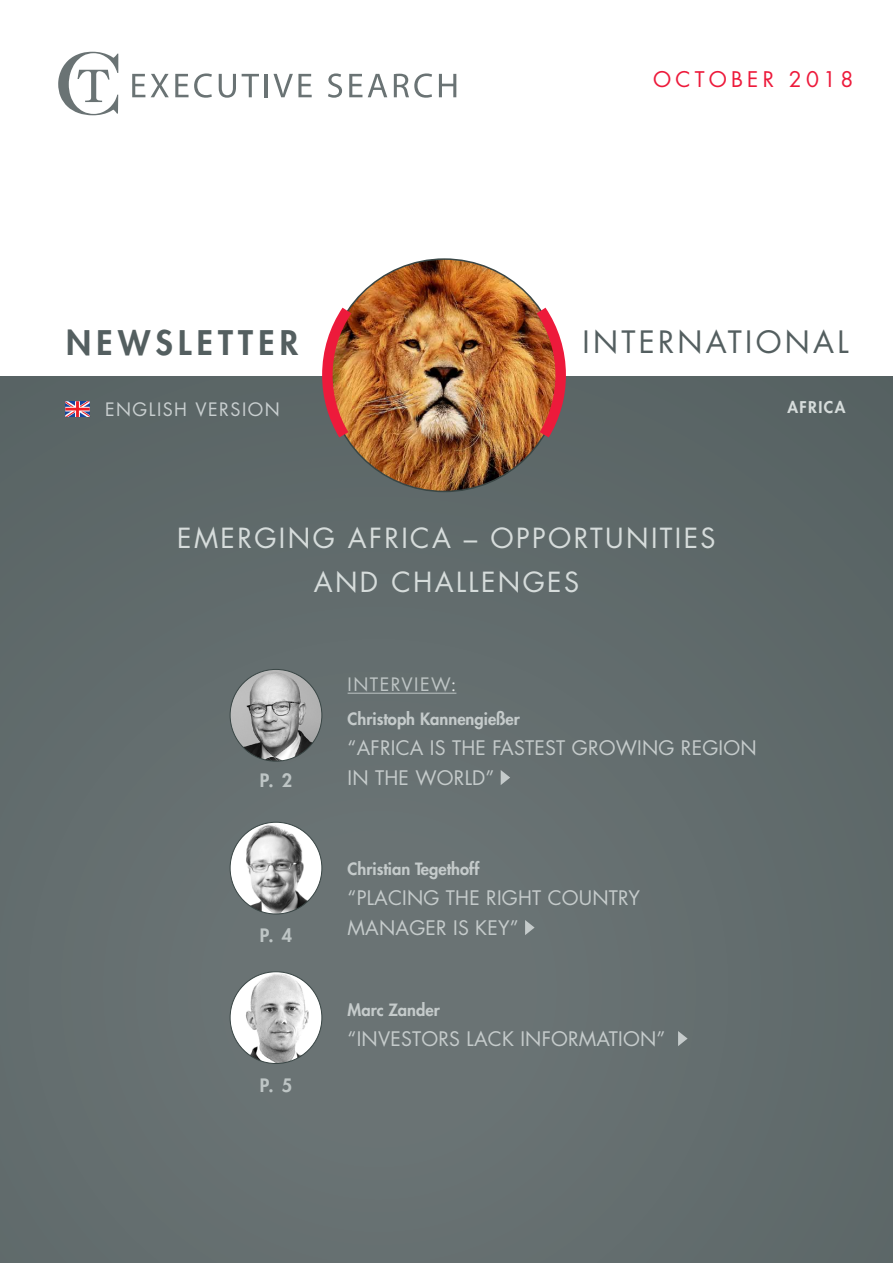
<style>
.page{position:relative;width:893px;height:1263px;background:#fff}
.page>*{position:absolute;margin:0;border:0;box-sizing:border-box;transform-origin:0 0}
.t1{font:800 33px "Futura Std";letter-spacing:.16em;color:#545f60}
.t2{font:30px "Futura Std";letter-spacing:.11em;color:#545f60}
.t3{font:27px/43.5px "Futura Std";letter-spacing:.09em;color:#d6dcdb;text-align:center}
.t4{font:21px "Futura Std";letter-spacing:.2em;color:#ed1a3b}
.t5{font:19.5px/30px "Futura Std";letter-spacing:.01em;color:#c5cbcb}
.t6{font:18px "Futura Std";letter-spacing:.08em;color:#c9cfd0}
.t7{font:18px "Futura Std";letter-spacing:.08em;color:#bec5c5}
.t8{font:800 18px "Futura Std";color:#bec5c5}
.t9{font:800 16.5px "Futura Std";color:#c5cbcb}
.t10{font:800 15.75px "Futura Std";letter-spacing:.09em;color:#d6dcdb}
.s1{color:#e7eaea}
</style>
<div class="page">
<div style="left:0;top:377px;width:893px;height:886px;background:#636d6e"></div>
<hr style="left:348px;top:693px;width:108px;height:1px;background:#bec5c5">
<svg style="left:501px;top:770px;width:9px;height:15px"></svg>
<svg style="left:525px;top:920px;width:10px;height:15px"></svg>
<svg style="left:678px;top:1031px;width:10px;height:15px"></svg>
<svg style="left:58px;top:52px;width:60px;height:63px"></svg>
<svg style="left:132px;top:74px;width:13px;height:23px"></svg>
<svg style="left:151px;top:74px;width:18px;height:23px"></svg>
<svg style="left:175px;top:73px;width:37px;height:25px"></svg>
<svg style="left:219px;top:74px;width:17px;height:24px"></svg>
<svg style="left:242px;top:74px;width:17px;height:23px"></svg>
<hr style="left:265px;top:74px;width:3px;height:23px;background:#6a7374">
<svg style="left:273px;top:74px;width:39px;height:23px"></svg>
<svg style="left:328px;top:73px;width:14px;height:25px"></svg>
<svg style="left:349px;top:74px;width:13px;height:23px"></svg>
<svg style="left:368px;top:74px;width:19px;height:23px"></svg>
<svg style="left:394px;top:73px;width:38px;height:25px"></svg>
<svg style="left:439px;top:74px;width:17px;height:23px"></svg>
<svg style="left:65px;top:401px;width:25px;height:16px"></svg>
<img style="left:230px;top:669px;width:92px;height:92px;border-radius:46px">
<img style="left:230px;top:822px;width:92px;height:92px;border-radius:46px">
<img style="left:230px;top:972px;width:92px;height:91px;border-radius:46px">
<img style="left:328px;top:259px;width:232px;height:232px;border-radius:116px">
<img style="left:317px;top:296px;width:44px;height:153px">
<img style="left:526px;top:296px;width:45px;height:153px">
<p class="t4" style="left:653px;top:66px;width:202px">OCTO BE R 2018</p>
<h1 class="t1" style="left:66px;top:322px;width:233px">Newslett er</h1>
<h2 class="t2" style="left:583px;top:323px;width:268px">I NTERNATIONAL</h2>
<p class="t6" style="left:105px;top:397px;width:176px">ENGLISH VERSION</p>
<p class="t10" style="left:788px;top:397px;width:48px">Africa</p>
<h3 class="t3" style="left:177px;top:517px;width:540px">EMERGING AFRICA – OPPORTUNITIES<br>AND CHALLENGES</h3>
<p class="t8" style="left:260px;top:769px;width:34px">P. 2</p>
<p class="t8" style="left:260px;top:924px;width:34px">P. 4</p>
<p class="t8" style="left:260px;top:1074px;width:34px">P. 5</p>
<p class="t7" style="left:348px;top:673px;width:110px">I NTERVIEW<span class="s1">:</span></p>
<p class="t9" style="left:348px;top:709px;width:174px">Christoph Kannengießer</p>
<p class="t5" style="left:348px;top:733px;width:411px">“AFRICA IS THE FASTEST GROWING REGION<br>IN THE WORLD”</p>
<p class="t9" style="left:348px;top:859px;width:133px">Christian Tegethoff</p>
<p class="t5" style="left:348px;top:883px;width:294px">“PLACING THE RIGHT COUNTRY<br>MANAGER IS KEY”</p>
<p class="t9" style="left:348px;top:1000px;width:94px">Marc Zander</p>
<p class="t5" style="left:348px;top:1024px;width:319px">“INVESTORS LACK INFORMATION”</p>
</div>
